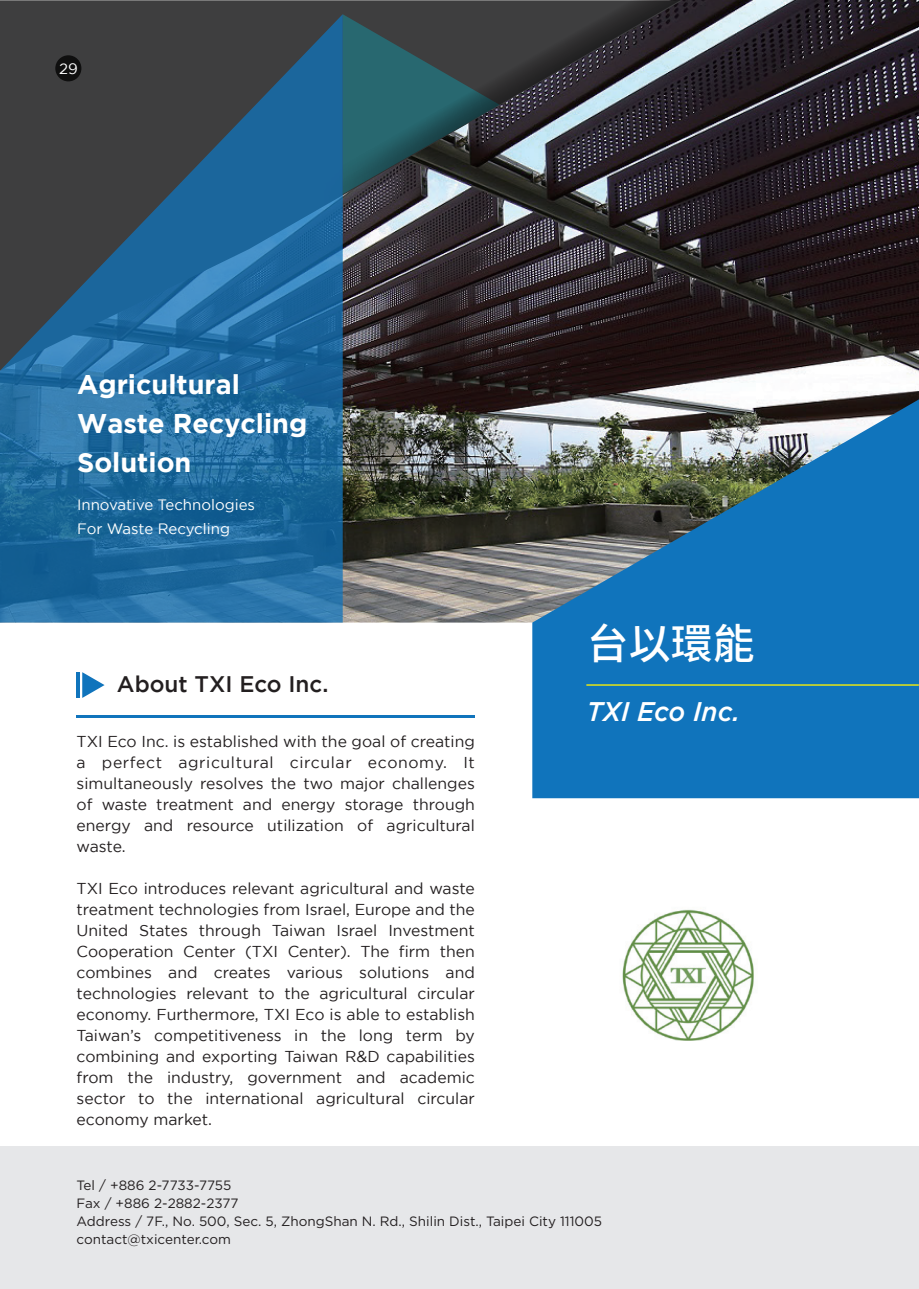
<style>
.page{position:relative;width:919px;height:1289px;background:#fff}
.page>*{position:absolute;margin:0;border:0;box-sizing:border-box;transform-origin:0 0}
.t1{font:500 42px "Noto Sans CJ Ktc";color:#fff}
.t2{font:700 27px/39px "Gotham";color:#fff}
.t3{font:italic 500 27px "Gotham";color:#fff}
.t4{font:500 22.5px "Gotham";color:#231f20}
.t5{font:15.75px/21px "Gotham";color:#231f20;text-align:justify}
.t6{font:15px/24px "Gotham";color:#fff}
.t7{font:13.5px/18px "Gotham";color:#231f20}
</style>
<div class="page">
<img style="left:343px;top:0;width:575px;height:622px">
<svg style="left:0;top:0;width:682px;height:371px;background:#383134"></svg>
<svg style="left:321px;top:0;width:576px;height:208px;background:#383d43"></svg>
<svg style="left:532px;top:399px;width:386px;height:399px;background:#2e76a7"></svg>
<svg style="left:0;top:14px;width:343px;height:608px;background:#295d83"></svg>
<hr style="left:586px;top:684px;width:332px;height:1px;background:#fff101">
<div style="left:0;top:1145px;width:918px;height:143px;background:#e6e7e9"></div>
<img style="left:622px;top:909px;width:132px;height:131px">
<hr style="left:77px;top:715px;width:398px;height:3px;background:#1074bc">
<svg style="left:82px;top:672px;width:23px;height:26px"></svg>
<hr style="left:77px;top:672px;width:3px;height:26px;background:#1074bc">
<div style="left:55px;top:55px;width:26px;height:26px;background:#0f0f0f;border-radius:50%"></div>
<p class="t6" style="left:59px;top:56px;width:20px">29</p>
<h2 class="t2" style="left:77px;top:364px;width:232px">Agricultural<br>Waste Recycling<br>Solution</h2>
<p class="t6" style="left:77px;top:492px;width:179px">Innovative Technologies<br>For Waste Recycling</p>
<h3 class="t4" style="left:117px;top:671px;width:213px">About TXI Eco Inc.</h3>
<p class="t5" style="left:77px;top:731px;width:400px">TXI Eco Inc. is established with the goal of creating a perfect agricultural circular economy. It simultaneously resolves the two major challenges of waste treatment and energy storage through energy and resource utilization of agricultural waste.</p>
<p class="t5" style="left:77px;top:878px;width:400px">TXI Eco introduces relevant agricultural and waste treatment technologies from Israel, Europe and the United States through Taiwan Israel Investment Cooperation Center (TXI Center). The firm then combines and creates various solutions and technologies relevant to the agricultural circular economy. Furthermore, TXI Eco is able to establish Taiwan’s competitiveness in the long term by combining and exporting Taiwan R&amp;D capabilities from the industry, government and academic sector to the international agricultural circular economy market.</p>
<h1 class="t1" style="left:586px;top:620px;width:169px">台以環能</h1>
<h2 class="t3" style="left:586px;top:693px;width:155px">TXI Eco Inc.</h2>
<p class="t7" style="left:77px;top:1176px;width:527px">Tel / +886 2-7733-7755<br>Fax / +886 2-2882-2377<br>Address / 7F., No. 500, Sec. 5, ZhongShan N. Rd., Shilin Dist., Taipei City 111005 contact@txicenter.com</p>
</div>
